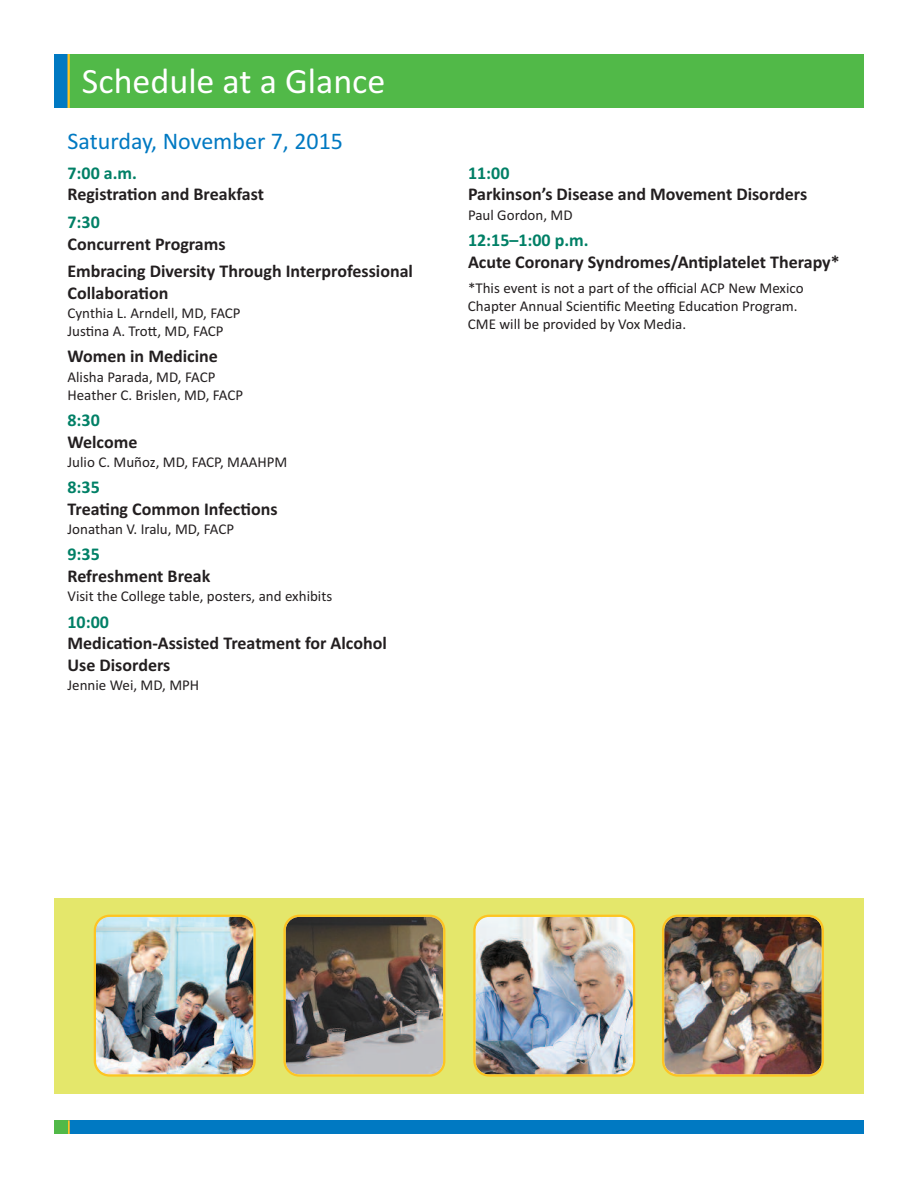
<style>
.page{position:relative;width:918px;height:1188px;background:#fff}
.page>*{position:absolute;margin:0;border:0;box-sizing:border-box;transform-origin:0 0}
.t1{font:36px "Calibri";color:#fff}
.t2{font:24px "Calibri";color:#0079c2}
.t3{font:700 18px/27.6px "Calibri";color:#231f20}
.t4{font:700 18px "Calibri";color:#008066}
.t5{font:15px/18px "Calibri";color:#231f20}
</style>
<div class="page">
<div style="left:66px;top:1120px;width:798px;height:14px;background:#0079c2"></div>
<div style="left:54px;top:54px;width:15px;height:54px;background:#0079c2"></div>
<div style="left:68px;top:54px;width:796px;height:54px;background:#51b948"></div>
<hr style="left:68px;top:54px;width:2px;height:54px;background:#fec422">
<svg style="left:68px;top:1120px;width:2px;height:14px"></svg>
<div style="left:54px;top:1120px;width:14px;height:14px;background:#51b948"></div>
<div style="left:54px;top:898px;width:810px;height:195px;background:#e4e76b"></div>
<img style="left:473px;top:915px;width:162px;height:162px">
<img style="left:283px;top:915px;width:162px;height:162px">
<img style="left:94px;top:915px;width:162px;height:162px">
<img style="left:662px;top:915px;width:162px;height:162px">
<h1 class="t1" style="left:82px;top:60px;width:305px">Schedule at a Glance</h1>
<h2 class="t2" style="left:68px;top:126px;width:277px">Saturday, November 7, 2015</h2>
<p class="t4" style="left:68px;top:162px;width:71px">7:00 a.m.</p>
<p class="t3" style="left:68px;top:180px;width:198px">Registration and Breakfast</p>
<p class="t4" style="left:68px;top:211px;width:34px">7:30</p>
<p class="t3" style="left:68px;top:230px;width:347px">Concurrent Programs<br>Embracing Diversity Through Interprofessional</p>
<p class="t3" style="left:68px;top:279px;width:102px">Collaboration</p>
<p class="t5" style="left:68px;top:304px;width:175px">Cynthia L. Arndell, MD, FACP<br>Justina A. Trott, MD, FACP</p>
<p class="t3" style="left:68px;top:342px;width:152px">Women in Medicine</p>
<p class="t5" style="left:68px;top:368px;width:177px">Alisha Parada, MD, FACP<br>Heather C. Brislen, MD, FACP</p>
<p class="t4" style="left:68px;top:409px;width:34px">8:30</p>
<p class="t3" style="left:68px;top:428px;width:71px">Welcome</p>
<p class="t5" style="left:68px;top:453px;width:221px">Julio C. Muñoz, MD, FACP, MAAHPM</p>
<p class="t4" style="left:68px;top:477px;width:34px">8:35</p>
<p class="t3" style="left:68px;top:495px;width:212px">Treating Common Infections</p>
<p class="t5" style="left:68px;top:520px;width:168px">Jonathan V. Iralu, MD, FACP</p>
<p class="t4" style="left:68px;top:544px;width:34px">9:35</p>
<p class="t3" style="left:68px;top:562px;width:144px">Refreshment Break</p>
<p class="t5" style="left:68px;top:587px;width:266px">Visit the College table, posters, and exhibits</p>
<p class="t4" style="left:68px;top:611px;width:43px">10:00</p>
<p class="t3" style="left:68px;top:632px;width:321px;line-height:21.6px">Medication-Assisted Treatment for Alcohol<br>Use Disorders</p>
<p class="t5" style="left:68px;top:676px;width:133px">Jennie Wei, MD, MPH</p>
<p class="t4" style="left:468px;top:162px;width:43px">11:00</p>
<p class="t3" style="left:468px;top:180px;width:341px">Parkinson’s Disease and Movement Disorders</p>
<p class="t5" style="left:468px;top:206px;width:106px">Paul Gordon, MD</p>
<p class="t4" style="left:468px;top:229px;width:122px">12:15–1:00 p.m.</p>
<p class="t3" style="left:468px;top:248px;width:373px">Acute Coronary Syndromes/Antiplatelet Therapy*</p>
<p class="t5" style="left:468px;top:279px;width:337px">*This event is not a part of the official ACP New Mexico<br>Chapter Annual Scientific Meeting Education Program.<br>CME will be provided by Vox Media.</p>
</div>
